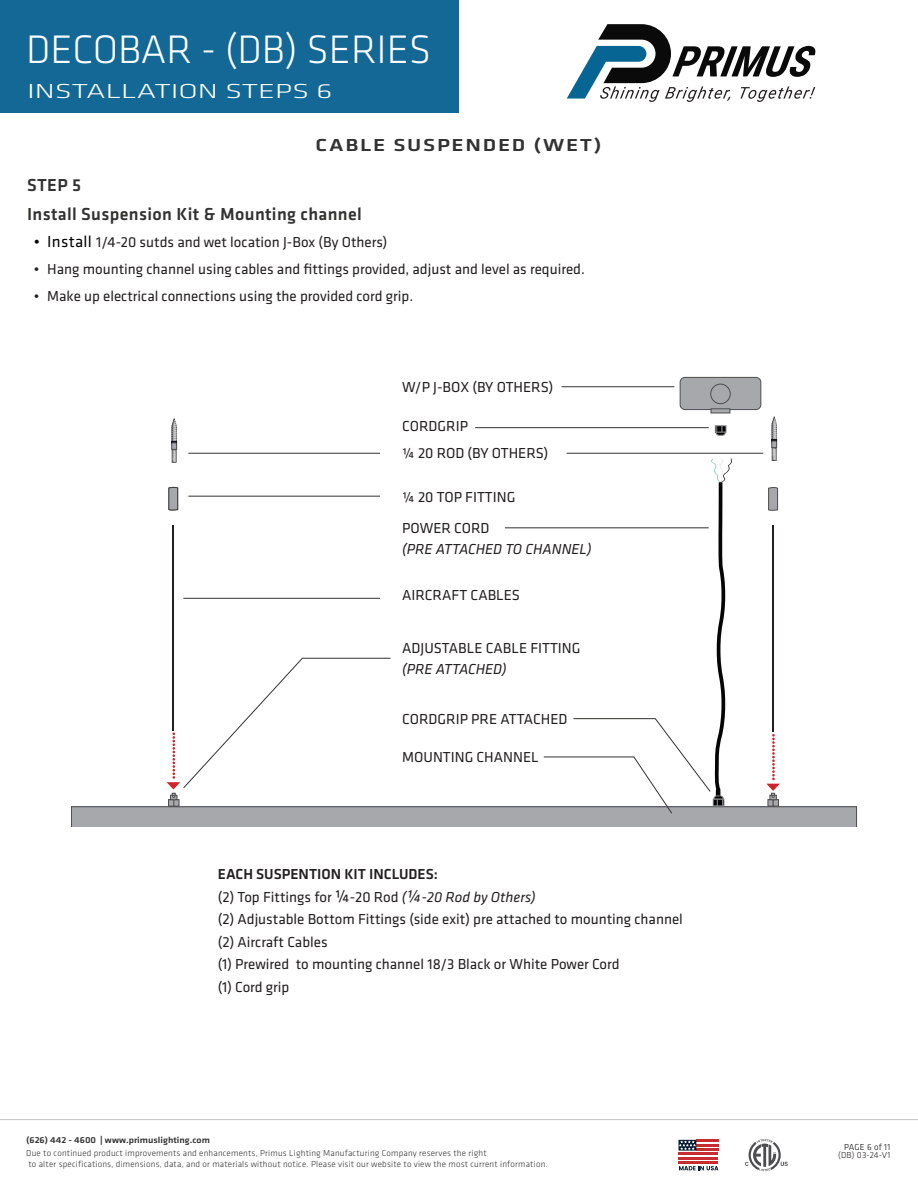
<style>
.page{position:relative;width:918px;height:1188px;background:#fff}
.page>*{position:absolute;margin:0;border:0;box-sizing:border-box;transform-origin:0 0}
.t1{font:300 41.25px "Klavika Basic";color:#fff}
.t2{font:300 21px "Klavika Basic";color:#fff;scale:1.5 1}
.t3{font:500 18px "Klavika Basic";letter-spacing:.02em;color:#323230}
.t4{font:500 18px "Klavika Basic";letter-spacing:.075em;color:#323230;scale:1.25 1}
.t5{font:15px "Klavika Basic";color:#231f20}
.t6{font:italic 15px "Klavika Basic";color:#231f20}
.t7{font:500 15px "Klavika Basic";color:#231f20}
.t8{font:300 9px/10.8px "Klavika Basic";letter-spacing:.02em;color:#323230}
.t9{font:500 9px "Klavika Basic";color:#323230;scale:1.1 1}
.t10{font:300 9px "Klavika Basic";letter-spacing:.02em;color:#231f20}
.t11{font:300 9px "Klavika Basic";letter-spacing:.02em;color:#040503}
.s1{font-size:16.5px;color:#040503}
.s2{font-size:18px}
.s3{font-style:italic}
.s4{font-style:italic;font-size:18px}
.s5{font-weight:700}
</style>
<div class="page">
<div style="left:0;top:0;width:459px;height:112px;background:#136896"></div>
<hr style="left:0;top:1119px;width:918px;height:1px;background:#c6c6c5">
<svg style="left:567px;top:24px;width:249px;height:78px"></svg>
<hr style="left:696px;top:1140px;width:22px;height:2px;background:#c62c32">
<hr style="left:696px;top:1144px;width:22px;height:2px;background:#c62c32">
<hr style="left:696px;top:1149px;width:22px;height:2px;background:#c62c32">
<hr style="left:679px;top:1153px;width:39px;height:2px;background:#c62c32">
<hr style="left:679px;top:1157px;width:39px;height:2px;background:#c62c32">
<hr style="left:679px;top:1162px;width:39px;height:2px;background:#c62c32">
<svg style="left:679px;top:1140px;width:17px;height:11px"></svg>
<svg style="left:679px;top:1166px;width:39px;height:4px"></svg>
<svg style="left:745px;top:1139px;width:43px;height:32px"></svg>
<div style="left:680px;top:377px;width:81px;height:33px;background:#a6a8ab;border:1px solid #4d4d4f;border-radius:5px"></div>
<div style="left:710px;top:384px;width:21px;height:20px;border:1px solid #4d4d4f;border-radius:50%"></div>
<hr style="left:711px;top:409px;width:19px;height:4px;background:#a6a8ab">
<div style="left:711px;top:408px;width:19px;height:5px;border:1px solid #4d4d4f"></div>
<hr style="left:562px;top:386px;width:112px;height:1px;background:#323230">
<svg style="left:71px;top:416px;width:786px;height:411px"></svg>
<h1 class="t1" style="left:26px;top:24px;width:406px">DECOBAR - (DB) SERIES</h1>
<p class="t2" style="left:27px;top:78px;width:205px">INSTALLATION STEPS 6</p>
<p class="t3" style="left:27px;top:172px;width:56px">STEP 5</p>
<p class="t4" style="left:316px;top:133px;width:230px">CABLE SUSPENDED (WET)</p>
<p class="t3" style="left:27px;top:202px;width:336px">Install Suspension Kit &amp; Mounting channel</p>
<p class="t5" style="left:34px;top:232px;width:355px"><span class="s1">• Install</span> 1/4-20 sutds and wet location J-Box (By Others)</p>
<p class="t5" style="left:34px;top:259px;width:553px">• Hang mounting channel using cables and fittings provided, adjust and level as required.</p>
<p class="t5" style="left:34px;top:286px;width:381px">• Make up electrical connections using the provided cord grip.</p>
<p class="t5" style="left:402px;top:377px;width:153px">W/P J-BOX (BY OTHERS)</p>
<p class="t5" style="left:402px;top:416px;width:67px">CORDGRIP</p>
<p class="t5" style="left:402px;top:444px;width:148px">¼ 20 ROD (BY OTHERS)</p>
<p class="t5" style="left:402px;top:487px;width:115px">¼ 20 TOP FITTING</p>
<p class="t5" style="left:402px;top:518px;width:89px">POWER CORD</p>
<p class="t6" style="left:402px;top:540px;width:191px">(PRE ATTACHED TO CHANNEL)</p>
<p class="t5" style="left:402px;top:585px;width:119px">AIRCRAFT CABLES</p>
<p class="t5" style="left:402px;top:638px;width:180px">ADJUSTABLE CABLE FITTING</p>
<p class="t6" style="left:402px;top:660px;width:106px">(PRE ATTACHED)</p>
<p class="t5" style="left:402px;top:709px;width:167px">CORDGRIP PRE ATTACHED</p>
<p class="t5" style="left:402px;top:747px;width:138px">MOUNTING CHANNEL</p>
<p class="t7" style="left:218px;top:864px;width:222px">EACH SUSPENTION KIT INCLUDES:</p>
<p class="t5" style="left:218px;top:887px;width:319px">(2) Top Fittings for <span class="s2">¼</span>-20 Rod <span class="s3">(</span><span class="s4">¼</span><span class="s3">-20 Rod by Others)</span></p>
<p class="t5" style="left:218px;top:910px;width:467px">(2) Adjustable Bottom Fittings (side exit) pre attached to mounting channel</p>
<p class="t5" style="left:218px;top:932px;width:111px">(2) Aircraft Cables</p>
<p class="t5" style="left:218px;top:955px;width:403px">(1) Prewired to mounting channel 18/3 Black or White Power Cord</p>
<p class="t5" style="left:218px;top:977px;width:73px">(1) Cord grip</p>
<p class="t9" style="left:26px;top:1134px;width:168px">(626) 442 - 4600 <span class="s5">|</span> www.primuslighting.com</p>
<p class="t8" style="left:26px;top:1147px;width:523px">Due to continued product improvements and enhancements, Primus Lighting Manufacturing Company reserves the right<br>to alter specifications, dimensions, data, and or materials without notice. Please visit our website to view the most current information.</p>
<p class="t11" style="left:844px;top:1142px;width:48px">PAGE 6 of 11</p>
<p class="t10" style="left:838px;top:1150px;width:54px">(DB) 03-24-V1</p>
</div>
